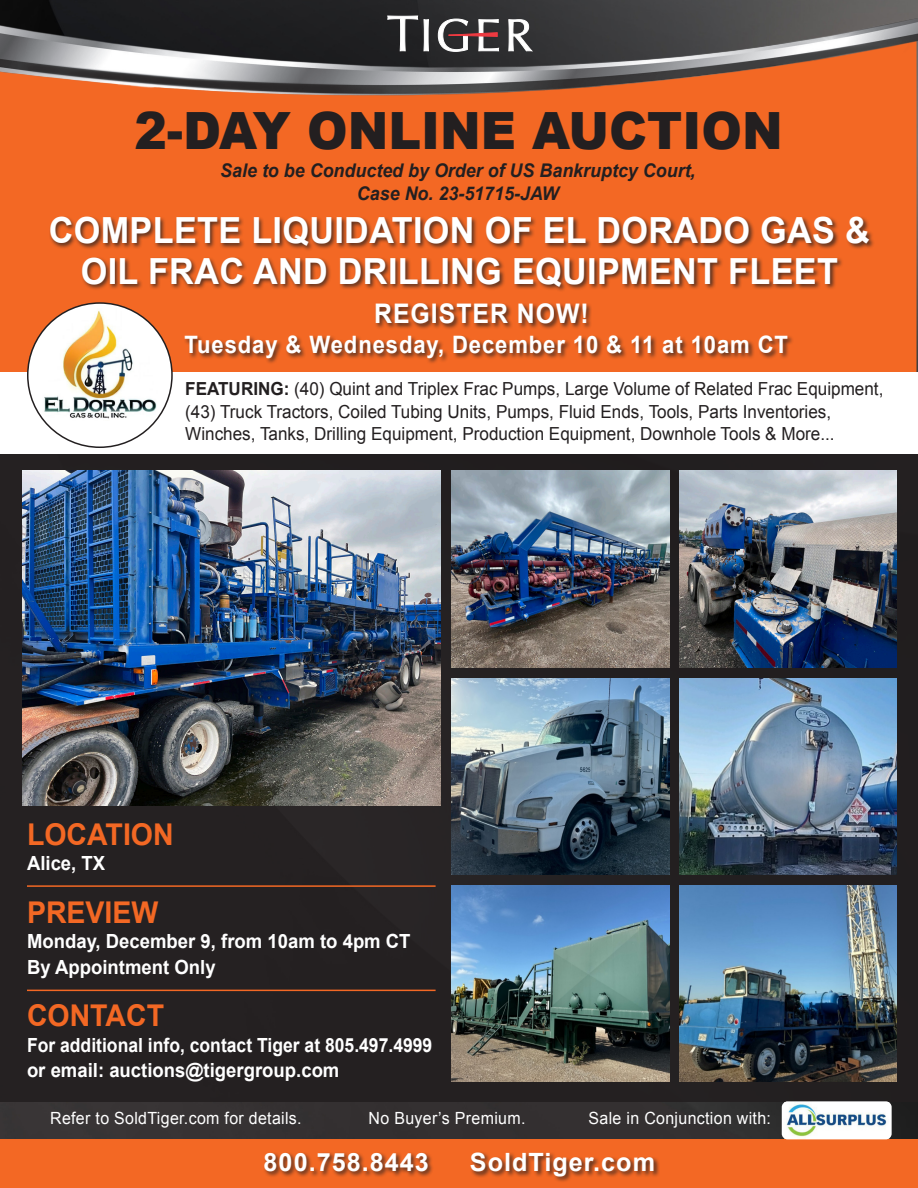
<style>
.page{position:relative;width:918px;height:1188px;background:#fff}
.page>*{position:absolute;margin:0;border:0;box-sizing:border-box;transform-origin:0 0}
.t1{font:900 51.45px "Arial";color:#231f20;scale:.95 1}
.t2{font:700 36px/40.5px "Arial";letter-spacing:.01em;color:#fff;text-align:center;scale:.95 1}
.t3{font:700 30px "Arial";color:#f36824;scale:.95 1}
.t4{font:700 27px "Arial";letter-spacing:.04em;color:#fff;scale:.92 1}
.t5{font:700 25.2px "Arial";letter-spacing:.04em;color:#fff}
.t6{font:700 24px "Arial";letter-spacing:.04em;color:#fff;scale:.92 1}
.t7{font:700 19.5px "Arial";color:#fff;scale:.95 1}
.t8{font:700 19.5px "Arial";color:#fff;scale:.9 1}
.t9{font:italic 700 18.9px "Arial";color:#231f20;scale:.95 1}
.t10{font:18px/22.5px "Arial";color:#231f20;scale:.95 1}
.t11{font:16.8px "Arial";letter-spacing:.02em;color:#fff;scale:.95 1}
.s1{font-weight:700}
</style>
<div class="page">
<img style="left:0;top:0;width:918px;height:1139px">
<div style="left:0;top:421px;width:917px;height:681px;background:#231f20"></div>
<div style="left:0;top:1139px;width:918px;height:49px;background:#f36824"></div>
<div style="left:263px;top:1151px;width:397px;height:31px;background:#231f20;opacity:.75"></div>
<div style="left:0;top:27px;width:917px;height:345px;background:#f36824"></div>
<img style="left:1px;top:4px;width:916px;height:128px">
<div style="left:49px;top:216px;width:826px;height:77px;background:#231f20;opacity:.75"></div>
<div style="left:183px;top:302px;width:611px;height:62px;background:#231f20;opacity:.75"></div>
<div style="left:0;top:372px;width:918px;height:82px;background:#fff"></div>
<div style="left:28px;top:303px;width:144px;height:144px;background:#fff;border-radius:50%"></div>
<img style="left:43px;top:308px;width:114px;height:113px">
<hr style="left:27px;top:990px;width:409px;height:1px;background:#f36824">
<hr style="left:27px;top:885px;width:409px;height:2px;background:#f36824">
<img style="left:22px;top:471px;width:418px;height:335px">
<img style="left:452px;top:471px;width:217px;height:196px">
<img style="left:679px;top:471px;width:217px;height:196px">
<img style="left:452px;top:678px;width:217px;height:197px">
<img style="left:452px;top:885px;width:217px;height:197px">
<img style="left:679px;top:885px;width:217px;height:197px">
<div style="left:782px;top:1102px;width:110px;height:37px;background:#fff;border-radius:6px"></div>
<img style="left:784px;top:1102px;width:105px;height:37px">
<img style="left:679px;top:678px;width:217px;height:197px">
<p class="t1" style="left:134px;top:94px;width:684px">2-DAY ONLINE AUCTION</p>
<p class="t9" style="left:220px;top:158px;width:502px">Sale to be Conducted by Order of US Bankruptcy Court,</p>
<p class="t9" style="left:357px;top:181px;width:214px">Case No. 23-51715-JAW</p>
<p class="t2" style="left:49px;top:211px;width:866px">COMPLETE LIQUIDATION OF EL DORADO GAS &amp;<br>OIL FRAC AND DRILLING EQUIPMENT FLEET</p>
<p class="t4" style="left:374px;top:296px;width:235px">REGISTER NOW!</p>
<p class="t6" style="left:184px;top:329px;width:658px">Tuesday &amp; Wednesday, December 10 &amp; 11 at 10am CT</p>
<p class="t10" style="left:185px;top:378px;width:736px"><span class="s1">FEATURING:</span> (40) Quint and Triplex Frac Pumps, Large Volume of Related Frac Equipment, (43) Truck Tractors, Coiled Tubing Units, Pumps, Fluid Ends, Tools, Parts Inventories,<br>Winches, Tanks, Drilling Equipment, Production Equipment, Downhole Tools &amp; More...</p>
<p class="t3" style="left:27px;top:815px;width:156px">LOCATION</p>
<p class="t7" style="left:27px;top:851px;width:84px">Alice, TX</p>
<p class="t3" style="left:27px;top:893px;width:140px">PREVIEW</p>
<p class="t7" style="left:27px;top:929px;width:405px">Monday, December 9, from 10am to 4pm CT</p>
<p class="t7" style="left:27px;top:954px;width:200px">By Appointment Only</p>
<p class="t3" style="left:27px;top:996px;width:146px">CONTACT</p>
<p class="t8" style="left:27px;top:1032px;width:452px">For additional info, contact Tiger at 805.497.4999</p>
<p class="t7" style="left:27px;top:1058px;width:330px">or email: auctions@tigergroup.com</p>
<p class="t11" style="left:50px;top:1108px;width:266px">Refer to SoldTiger.com for details.</p>
<p class="t11" style="left:369px;top:1108px;width:167px">No Buyer’s Premium.</p>
<p class="t11" style="left:589px;top:1108px;width:194px">Sale in Conjunction with:</p>
<p class="t5" style="left:264px;top:1146px;width:167px">800.758.8443</p>
<p class="t5" style="left:470px;top:1146px;width:187px">SoldTiger.com</p>
</div>
